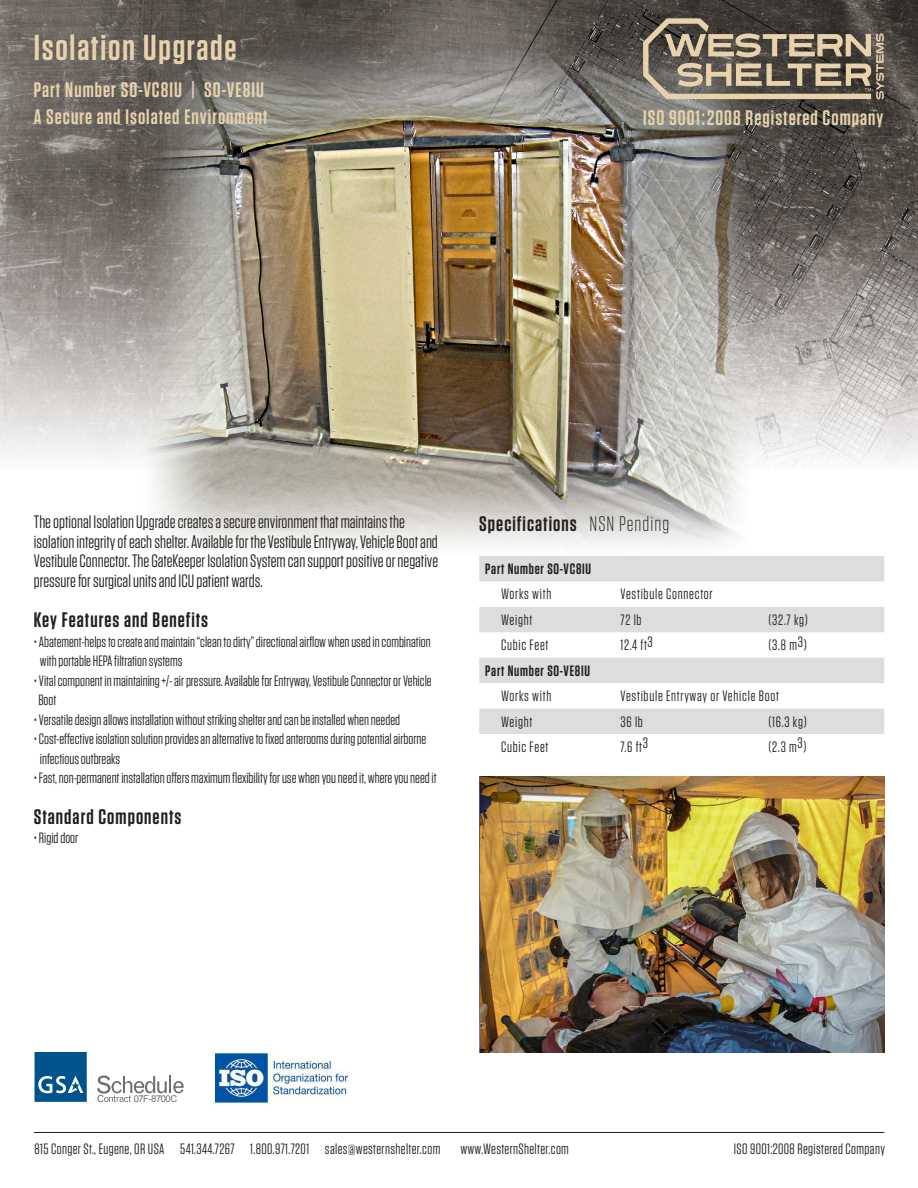
<style>
.page{position:relative;width:918px;height:1188px;background:#fff}
.page>*{position:absolute;margin:0;border:0;box-sizing:border-box;transform-origin:0 0}
.t1{font:600 36px "Tungsten";letter-spacing:.05em;color:#e7d2ac}
.t2{font:600 21px "Tungsten";letter-spacing:.05em;color:#e7d2ac}
.t3{font:600 21px "Tungsten";letter-spacing:.05em;color:#231f20}
.t4{font:18px/19.5px "Tungsten";color:#231f20}
.t5{font:15px/19.5px "Tungsten";color:#231f20}
.t6{font:15px "Tungsten";letter-spacing:.025em;color:#231f20}
.t7{font:15px "Tungsten";letter-spacing:.05em;color:#231f20}
.t8{font:600 15px "Tungsten";letter-spacing:.05em;color:#231f20}
.t9{font:9.45px "Arial";letter-spacing:-.05em;color:#6c6d70}
.s1{font-weight:300}
</style>
<div class="page">
<img style="left:0;top:0;width:918px;height:466px">
<img style="left:142px;top:44px;width:610px;height:503px">
<hr style="left:34px;top:1132px;width:850px;height:1px;background:#231f20">
<svg style="left:35px;top:1053px;width:52px;height:49px;background:#1e679a"></svg>
<svg style="left:97px;top:1076px;width:87px;height:26px"></svg>
<img style="left:215px;top:1053px;width:133px;height:50px">
<svg style="left:479px;top:556px;width:405px;height:178px;fill:#dcdddf"></svg>
<svg style="left:643px;top:18px;width:241px;height:81px;background:#7f7565"></svg>
<img style="left:479px;top:777px;width:405px;height:276px">
<p class="t1" style="left:34px;top:28px;width:205px">Isolation Upgrade</p>
<p class="t2" style="left:34px;top:79px;width:232px">Part Number SO-VC8IU | SO-VE8IU</p>
<p class="t2" style="left:34px;top:106px;width:235px">A Secure and Isolated Environment</p>
<p class="t2" style="left:643px;top:107px;width:242px">ISO 9001:2008 Registered Company</p>
<p class="t4" style="left:34px;top:512px;width:406px">The optional Isolation Upgrade creates a secure environment that maintains the isolation integrity of each shelter. Available for the Vestibule Entryway, Vehicle Boot and Vestibule Connector. The GateKeeper Isolation System can support positive or negative pressure for surgical units and ICU patient wards.</p>
<p class="t3" style="left:34px;top:609px;width:176px">Key Features and Benefits</p>
<p class="t5" style="left:40px;top:632px;width:392px;text-indent:-6px">• Abatement-helps to create and maintain “clean to dirty” directional airflow when used in combination with portable HEPA filtration systems</p>
<p class="t5" style="left:38px;top:671px;width:395px;text-indent:-4px">• Vital component in maintaining +/- air pressure. Available for Entryway, Vestibule Connector or Vehicle<br>Boot</p>
<p class="t5" style="left:34px;top:710px;width:368px">• Versatile design allows installation without striking shelter and can be installed when needed</p>
<p class="t5" style="left:40px;top:729px;width:388px;text-indent:-6px">• Cost-effective isolation solution provides an alternative to fixed anterooms during potential airborne infectious outbreaks</p>
<p class="t5" style="left:34px;top:768px;width:404px">• Fast, non-permanent installation offers maximum flexibility for use when you need it, where you need it</p>
<p class="t3" style="left:34px;top:805px;width:149px">Standard Components</p>
<p class="t5" style="left:34px;top:828px;width:46px">• Rigid door</p>
<p class="t3" style="left:479px;top:512px;width:192px">Specifications <span class="s1">NSN Pending</span></p>
<p class="t8" style="left:485px;top:561px;width:107px">Part Number SO-VC8IU</p>
<p class="t7" style="left:501px;top:587px;width:52px">Works with</p>
<p class="t7" style="left:621px;top:587px;width:94px">Vestibule Connector</p>
<p class="t5" style="left:501px;top:610px;width:33px">Weight</p>
<p class="t5" style="left:621px;top:610px;width:23px">72 lb</p>
<p class="t5" style="left:768px;top:610px;width:41px">(32.7 kg)</p>
<p class="t7" style="left:501px;top:637px;width:49px">Cubic Feet</p>
<p class="t5" style="left:621px;top:636px;width:34px">12.4 ft3</p>
<p class="t5" style="left:768px;top:636px;width:40px">(3.8 m3)</p>
<p class="t8" style="left:485px;top:663px;width:106px">Part Number SO-VE8IU</p>
<p class="t7" style="left:501px;top:688px;width:52px">Works with</p>
<p class="t7" style="left:621px;top:688px;width:160px">Vestibule Entryway or Vehicle Boot</p>
<p class="t5" style="left:501px;top:712px;width:33px">Weight</p>
<p class="t5" style="left:621px;top:712px;width:24px">36 lb</p>
<p class="t5" style="left:768px;top:712px;width:40px">(16.3 kg)</p>
<p class="t7" style="left:501px;top:739px;width:49px">Cubic Feet</p>
<p class="t5" style="left:621px;top:737px;width:29px">7.6 ft3</p>
<p class="t5" style="left:768px;top:737px;width:40px">(2.3 m3)</p>
<p class="t9" style="left:134px;top:1092px;width:45px">07F-8700C</p>
<p class="t6" style="left:34px;top:1141px;width:407px">815 Conger St., Eugene, OR USA 541.344.7267 1.800.971.7201 sales@westernshelter.com</p>
<p class="t6" style="left:460px;top:1141px;width:110px">www.WesternShelter.com</p>
<p class="t6" style="left:734px;top:1141px;width:153px">ISO 9001:2008 Registered Company</p>
</div>
